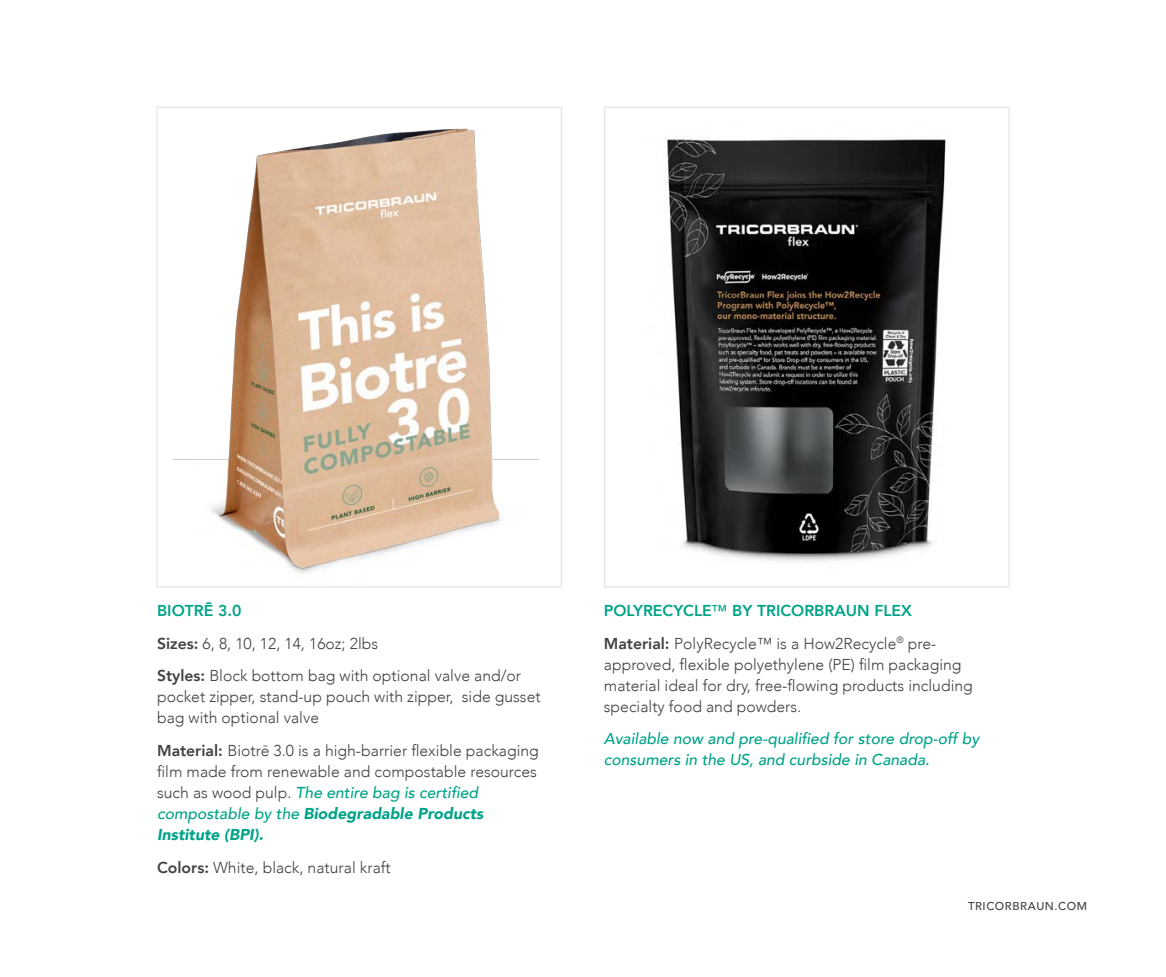
<style>
.page{position:relative;width:1166px;height:977px;background:#fff}
.page>*{position:absolute;margin:0;border:0;box-sizing:border-box;transform-origin:0 0}
.t1{font:300 15.75px/21px "Avenir";color:#414042}
.t2{font:italic 500 15.75px/21px "Avenir";color:#00a388}
.t3{font:500 11.38px "Avenir";letter-spacing:.05em;color:#414042}
.s1{font-weight:800;color:#00a388}
.s2{font-weight:800}
.s3{font-weight:500;font-style:italic;color:#00a388}
.s4{font-weight:900;font-style:italic;color:#00a388}
.s5{font-weight:500;color:#00a388}
</style>
<div class="page">
<img style="left:173px;top:128px;width:365px;height:446px">
<img style="left:667px;top:136px;width:279px;height:425px">
<p class="t1" style="left:157px;top:594px;width:365px;line-height:32.7px"><span class="s1">BIOTRĒ 3.0<br></span><span class="s2">Sizes:</span> 6, 8, 10, 12, 14, 16oz; 2lbs<br><span class="s2">Styles:</span> Block bottom bag with optional valve and/or</p>
<p class="t1" style="left:157px;top:686px;width:385px">pocket zipper, stand-up pouch with zipper, side gusset bag with optional valve</p>
<p class="t1" style="left:157px;top:740px;width:383px"><span class="s2">Material:</span> Biotrē 3.0 is a high-barrier flexible packaging film made from renewable and compostable resources such as wood pulp. <span class="s3">The entire bag is certified compostable by the</span> <span class="s4">Biodegradable Products Institute (BPI).</span></p>
<p class="t1" style="left:157px;top:856px;width:235px"><span class="s2">Colors:</span> White, black, natural kraft</p>
<p class="t1" style="left:604px;top:594px;width:334px;line-height:32.7px"><span class="s1">POLYRECYCLE</span><span class="s5">™</span> <span class="s1">BY TRICORBRAUN FLEX<br></span><span class="s2">Material:</span> PolyRecycle™ is a How2Recycle<sup>®</sup> pre-</p>
<p class="t1" style="left:604px;top:653px;width:370px">approved, flexible polyethylene (PE) film packaging material ideal for dry, free-flowing products including specialty food and powders.</p>
<p class="t2" style="left:604px;top:728px;width:377px">Available now and pre-qualified for store drop-off by consumers in the US, and curbside in Canada.</p>
<p class="t3" style="left:968px;top:895px;width:121px">TRICORBRAUN.COM</p>
</div>
